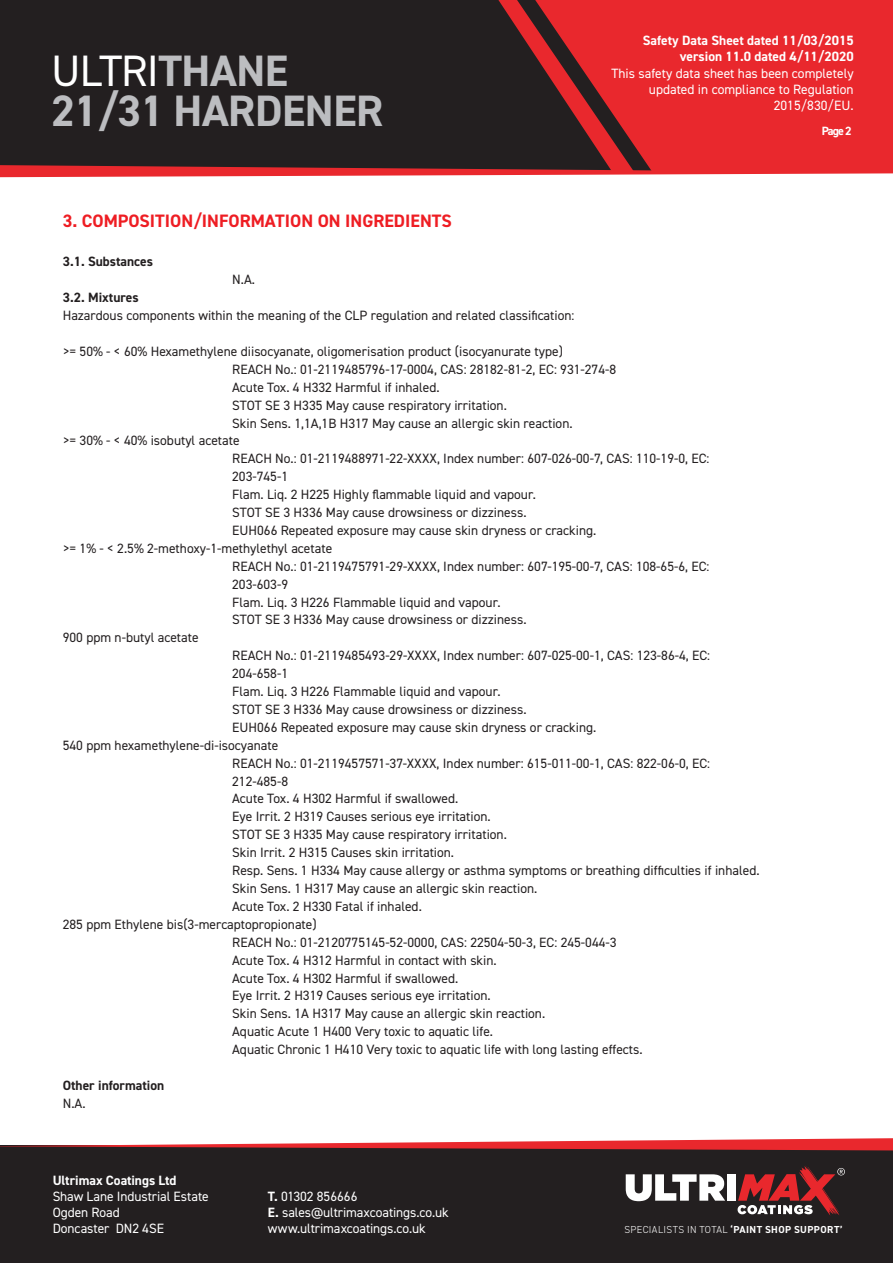
<style>
.page{position:relative;width:893px;height:1263px;background:#fff}
.page>*{position:absolute;margin:0;border:0;box-sizing:border-box;transform-origin:0 0}
.t1{font:700 44.1px/40.5px "DIN2014";letter-spacing:-.01em;color:#bcbdc0}
.t2{font:700 18px "DIN2014";color:#ee1d23}
.t3{font:13.5px "DIN2014";color:#231f20}
.t4{font:13.5px/16.2px "DIN2014";color:#fff}
.t5{font:700 13.5px/16.2px "DIN2014";color:#fff;text-align:right}
.t6{font:700 13.5px "DIN2014";color:#231f20}
.t7{font:700 12px "DIN2014";color:#fff}
.t8{font:300 10.2px "DIN2014";letter-spacing:.035em;color:#fff}
.s1{font-weight:400;color:#fff}
.s2{font-weight:700}
</style>
<div class="page">
<svg style="left:0;top:0;width:893px;height:177px;background:#712427"></svg>
<div style="left:0;top:1145px;width:893px;height:118px;background:#231f20"></div>
<svg style="left:0;top:1138px;width:893px;height:13px"></svg>
<svg style="left:626px;top:1174px;width:99px;height:27px"></svg>
<div style="left:728px;top:1174px;width:8px;height:27px;background:#fff"></div>
<svg style="left:738px;top:1165px;width:107px;height:51px"></svg>
<h1 class="t1" style="left:51px;top:50px;width:334px"><span class="s1">ULTRI</span>THANE<br>21/31 HARDENER</h1>
<p class="t5" style="left:643px;top:32px;width:212px">Safety Data Sheet dated 11/03/2015 version 11.0 dated 4/11/2020</p>
<p class="t4" style="left:611px;top:65px;width:244px;text-align:right">This safety data sheet has been completely updated in compliance to Regulation<br>2015/830/EU.</p>
<p class="t7" style="left:822px;top:123px;width:31px">Page 2</p>
<h2 class="t2" style="left:63px;top:209px;width:391px">3. COMPOSITION/INFORMATION ON INGREDIENTS</h2>
<p class="t6" style="left:63px;top:253px;width:92px">3.1. Substances</p>
<p class="t3" style="left:232px;top:271px;width:24px">N.A.</p>
<p class="t6" style="left:63px;top:289px;width:77px">3.2. Mixtures</p>
<p class="t3" style="left:63px;top:307px;width:513px">Hazardous components within the meaning of the CLP regulation and related classification:</p>
<p class="t3" style="left:63px;top:343px;width:502px">&gt;= 50% - &lt; 60% Hexamethylene diisocyanate, oligomerisation product (isocyanurate type)</p>
<p class="t3" style="left:232px;top:361px;width:385px">REACH No.: 01-2119485796-17-0004, CAS: 28182-81-2, EC: 931-274-8</p>
<p class="t3" style="left:232px;top:379px;width:209px">Acute Tox. 4 H332 Harmful if inhaled.</p>
<p class="t3" style="left:232px;top:396px;width:276px">STOT SE 3 H335 May cause respiratory irritation.</p>
<p class="t3" style="left:232px;top:414px;width:342px">Skin Sens. 1,1A,1B H317 May cause an allergic skin reaction.</p>
<p class="t3" style="left:63px;top:432px;width:178px">&gt;= 30% - &lt; 40% isobutyl acetate</p>
<p class="t3" style="left:232px;top:450px;width:479px">REACH No.: 01-2119488971-22-XXXX, Index number: 607-026-00-7, CAS: 110-19-0, EC:</p>
<p class="t3" style="left:232px;top:468px;width:57px">203-745-1</p>
<p class="t3" style="left:232px;top:486px;width:305px">Flam. Liq. 2 H225 Highly flammable liquid and vapour.</p>
<p class="t3" style="left:232px;top:504px;width:296px">STOT SE 3 H336 May cause drowsiness or dizziness.</p>
<p class="t3" style="left:232px;top:522px;width:366px">EUH066 Repeated exposure may cause skin dryness or cracking.</p>
<p class="t3" style="left:63px;top:540px;width:271px">&gt;= 1% - &lt; 2.5% 2-methoxy-1-methylethyl acetate</p>
<p class="t3" style="left:232px;top:558px;width:479px">REACH No.: 01-2119475791-29-XXXX, Index number: 607-195-00-7, CAS: 108-65-6, EC:</p>
<p class="t3" style="left:232px;top:575px;width:57px">203-603-9</p>
<p class="t3" style="left:232px;top:593px;width:270px">Flam. Liq. 3 H226 Flammable liquid and vapour.</p>
<p class="t3" style="left:232px;top:611px;width:296px">STOT SE 3 H336 May cause drowsiness or dizziness.</p>
<p class="t3" style="left:63px;top:629px;width:137px">900 ppm n-butyl acetate</p>
<p class="t3" style="left:232px;top:647px;width:479px">REACH No.: 01-2119485493-29-XXXX, Index number: 607-025-00-1, CAS: 123-86-4, EC:</p>
<p class="t3" style="left:232px;top:665px;width:57px">204-658-1</p>
<p class="t3" style="left:232px;top:683px;width:270px">Flam. Liq. 3 H226 Flammable liquid and vapour.</p>
<p class="t3" style="left:232px;top:701px;width:296px">STOT SE 3 H336 May cause drowsiness or dizziness.</p>
<p class="t3" style="left:232px;top:719px;width:366px">EUH066 Repeated exposure may cause skin dryness or cracking.</p>
<p class="t3" style="left:63px;top:737px;width:217px">540 ppm hexamethylene-di-isocyanate</p>
<p class="t3" style="left:232px;top:754px;width:479px">REACH No.: 01-2119457571-37-XXXX, Index number: 615-011-00-1, CAS: 822-06-0, EC:</p>
<p class="t3" style="left:232px;top:772px;width:57px">212-485-8</p>
<p class="t3" style="left:232px;top:790px;width:228px">Acute Tox. 4 H302 Harmful if swallowed.</p>
<p class="t3" style="left:232px;top:808px;width:260px">Eye Irrit. 2 H319 Causes serious eye irritation.</p>
<p class="t3" style="left:232px;top:826px;width:276px">STOT SE 3 H335 May cause respiratory irritation.</p>
<p class="t3" style="left:232px;top:844px;width:223px">Skin Irrit. 2 H315 Causes skin irritation.</p>
<p class="t3" style="left:232px;top:862px;width:529px">Resp. Sens. 1 H334 May cause allergy or asthma symptoms or breathing difficulties if inhaled.</p>
<p class="t3" style="left:232px;top:880px;width:307px">Skin Sens. 1 H317 May cause an allergic skin reaction.</p>
<p class="t3" style="left:232px;top:898px;width:191px">Acute Tox. 2 H330 Fatal if inhaled.</p>
<p class="t3" style="left:63px;top:916px;width:256px">285 ppm Ethylene bis(3-mercaptopropionate)</p>
<p class="t3" style="left:232px;top:934px;width:386px">REACH No.: 01-2120775145-52-0000, CAS: 22504-50-3, EC: 245-044-3</p>
<p class="t3" style="left:232px;top:951px;width:266px">Acute Tox. 4 H312 Harmful in contact with skin.</p>
<p class="t3" style="left:232px;top:969px;width:228px">Acute Tox. 4 H302 Harmful if swallowed.</p>
<p class="t3" style="left:232px;top:987px;width:260px">Eye Irrit. 2 H319 Causes serious eye irritation.</p>
<p class="t3" style="left:232px;top:1005px;width:314px">Skin Sens. 1A H317 May cause an allergic skin reaction.</p>
<p class="t3" style="left:232px;top:1023px;width:262px">Aquatic Acute 1 H400 Very toxic to aquatic life.</p>
<p class="t3" style="left:232px;top:1041px;width:412px">Aquatic Chronic 1 H410 Very toxic to aquatic life with long lasting effects.</p>
<p class="t6" style="left:63px;top:1076px;width:103px">Other information</p>
<p class="t3" style="left:63px;top:1095px;width:24px">N.A.</p>
<p class="t5" style="left:53px;top:1172px;width:125px">Ultrimax Coatings Ltd</p>
<p class="t4" style="left:53px;top:1188px;width:158px">Shaw Lane Industrial Estate<br>Ogden Road<br>Doncaster DN2 4SE</p>
<p class="t4" style="left:268px;top:1188px;width:182px"><span class="s2">T.</span> 01302 856666<br><span class="s2">E.</span> sales@ultrimaxcoatings.co.uk www.ultrimaxcoatings.co.uk</p>
<p class="t8" style="left:624px;top:1224px;width:220px">SPECIALISTS IN TOTAL <span class="s2">‘PAINT SHOP SUPPORT’</span></p>
</div>
